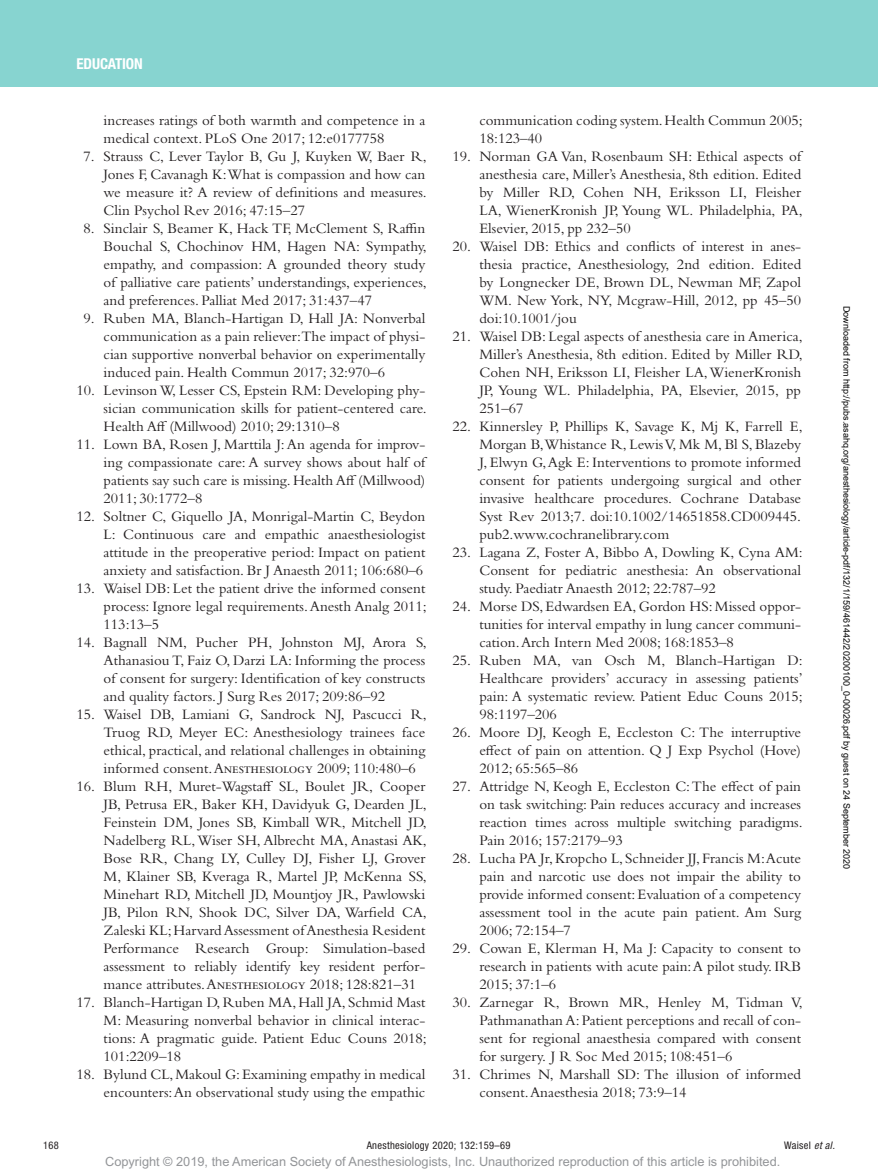
<style>
.page{position:relative;width:878px;height:1175px;background:#fff}
.page>*{position:absolute;margin:0;border:0;box-sizing:border-box;transform-origin:0 0}
.t1{font:15px/18px "Bembo Std";color:#231f20;text-align:justify}
.t2{font:700 condensed 15px "Helvetica Neue LT Std";letter-spacing:-.01em;color:#fff}
.t3{font:12.75px "Arial MT Std";color:#939598}
.t4{font:condensed 10.5px "Helvetica Neue LT Std";letter-spacing:.03em;color:#231f20}
.t5{font:9px "Arial";color:#000}
.s1{font-style:italic}
</style>
<div class="page">
<div style="left:0;top:0;width:878px;height:86px;background:#87d4d0"></div>
<p class="t2" style="left:77px;top:54px;width:68px">EDUCATION</p>
<p class="t1" style="left:104px;top:111px;width:323px">increases ratings of both warmth and competence in a medical context. PLoS One 2017; 12:e0177758</p>
<p class="t1" style="left:104px;top:147px;width:325px;text-indent:-20px">7. Strauss C, Lever Taylor B, Gu J, Kuyken W, Baer R, Jones F, Cavanagh K:What is compassion and how can we measure it? A review of definitions and measures.<br>Clin Psychol Rev 2016; 47:15–27</p>
<p class="t1" style="left:104px;top:219px;width:325px;text-indent:-20px">8. Sinclair S, Beamer K, Hack TF, McClement S, Raffin Bouchal S, Chochinov HM, Hagen NA: Sympathy, empathy, and compassion: A grounded theory study of palliative care patients’ understandings, experiences, and preferences. Palliat Med 2017; 31:437–47</p>
<p class="t1" style="left:104px;top:309px;width:323px;text-indent:-20px">9. Ruben MA, Blanch-Hartigan D, Hall JA: Nonverbal communication as a pain reliever:The impact of physi&shy;cian supportive nonverbal behavior on experimentally induced pain. Health Commun 2017; 32:970–6</p>
<p class="t1" style="left:104px;top:381px;width:325px;text-indent:-27px">10. Levinson W, Lesser CS, Epstein RM: Developing phy&shy;sician communication skills for patient-centered care.<br>Health Aff (Millwood) 2010; 29:1310–8</p>
<p class="t1" style="left:104px;top:435px;width:323px;text-indent:-27px">11. Lown BA, Rosen J, Marttila J: An agenda for improv&shy;ing compassionate care: A survey shows about half of patients say such care is missing. Health Aff (Millwood)<br>2011; 30:1772–8</p>
<p class="t1" style="left:104px;top:507px;width:323px;text-indent:-27px">12. Soltner C, Giquello JA, Monrigal-Martin C, Beydon L: Continuous care and empathic anaesthesiologist attitude in the preoperative period: Impact on patient anxiety and satisfaction. Br J Anaesth 2011; 106:680–6</p>
<p class="t1" style="left:104px;top:579px;width:325px;text-indent:-27px">13. Waisel DB: Let the patient drive the informed consent process: Ignore legal requirements. Anesth Analg 2011; 113:13–5</p>
<p class="t1" style="left:104px;top:633px;width:325px;text-indent:-27px">14. Bagnall NM, Pucher PH, Johnston MJ, Arora S, Athanasiou T, Faiz O, Darzi LA: Informing the process of consent for surgery: Identification of key constructs and quality factors. J Surg Res 2017; 209:86–92</p>
<p class="t1" style="left:104px;top:705px;width:325px;text-indent:-27px">15. Waisel DB, Lamiani G, Sandrock NJ, Pascucci R, Truog RD, Meyer EC: Anesthesiology trainees face ethical, practical, and relational challenges in obtaining informed consent. Anesthesiology 2009; 110:480–6</p>
<p class="t1" style="left:104px;top:777px;width:325px;text-indent:-27px">16. Blum RH, Muret-Wagstaff SL, Boulet JR, Cooper JB, Petrusa ER, Baker KH, Davidyuk G, Dearden JL, Feinstein DM, Jones SB, Kimball WR, Mitchell JD, Nadelberg RL, Wiser SH, Albrecht MA, Anastasi AK, Bose RR, Chang LY, Culley DJ, Fisher LJ, Grover M, Klainer SB, Kveraga R, Martel JP, McKenna SS, Minehart RD, Mitchell JD, Mountjoy JR, Pawlowski JB, Pilon RN, Shook DC, Silver DA, Warfield CA, Zaleski KL; Harvard Assessment of Anesthesia Resident Performance Research Group: Simulation-based assessment to reliably identify key resident perfor&shy;mance attributes. Anesthesiology 2018; 128:821–31</p>
<p class="t1" style="left:104px;top:993px;width:325px;text-indent:-27px">17. Blanch-Hartigan D, Ruben MA, Hall JA, Schmid Mast M: Measuring nonverbal behavior in clinical interac&shy;tions: A pragmatic guide. Patient Educ Couns 2018; 101:2209–18</p>
<p class="t1" style="left:77px;top:1065px;width:350px;text-align:right">18. Bylund CL, Makoul G: Examining empathy in medical encounters: An observational study using the empathic</p>
<p class="t1" style="left:479px;top:111px;width:325px">communication coding system. Health Commun 2005;<br>18:123–40</p>
<p class="t1" style="left:479px;top:147px;width:325px;text-indent:-27px">19. Norman GA Van, Rosenbaum SH: Ethical aspects of anesthesia care, Miller’s Anesthesia, 8th edition. Edited by Miller RD, Cohen NH, Eriksson LI, Fleisher LA, WienerKronish JP, Young WL. Philadelphia, PA, Elsevier, 2015, pp 232–50</p>
<p class="t1" style="left:479px;top:237px;width:323px;text-indent:-27px">20. Waisel DB: Ethics and conflicts of interest in anes&shy;thesia practice, Anesthesiology, 2nd edition. Edited by Longnecker DE, Brown DL, Newman MF, Zapol WM. New York, NY, Mcgraw-Hill, 2012, pp 45–50 doi:10.1001/jou</p>
<p class="t1" style="left:479px;top:327px;width:325px;text-indent:-27px">21. Waisel DB: Legal aspects of anesthesia care in America, Miller’s Anesthesia, 8th edition. Edited by Miller RD, Cohen NH, Eriksson LI, Fleisher LA, WienerKronish JP, Young WL. Philadelphia, PA, Elsevier, 2015, pp 251–67</p>
<p class="t1" style="left:479px;top:417px;width:325px;text-indent:-27px">22. Kinnersley P, Phillips K, Savage K, Mj K, Farrell E, Morgan B,Whistance R, Lewis V, Mk M, Bl S, Blazeby J, Elwyn G, Agk E: Interventions to promote informed consent for patients undergoing surgical and other invasive healthcare procedures. Cochrane Database Syst Rev 2013;7. doi:10.1002/14651858.CD009445. pub2.www.cochranelibrary.com</p>
<p class="t1" style="left:479px;top:543px;width:325px;text-indent:-27px">23. Lagana Z, Foster A, Bibbo A, Dowling K, Cyna AM:<br>Consent for pediatric anesthesia: An observational study. Paediatr Anaesth 2012; 22:787–92</p>
<p class="t1" style="left:479px;top:597px;width:323px;text-indent:-27px">24. Morse DS, Edwardsen EA, Gordon HS: Missed oppor&shy;tunities for interval empathy in lung cancer communi&shy;cation. Arch Intern Med 2008; 168:1853–8</p>
<p class="t1" style="left:479px;top:651px;width:325px;text-indent:-27px">25. Ruben MA, van Osch M, Blanch-Hartigan D:<br>Healthcare providers’ accuracy in assessing patients’ pain: A systematic review. Patient Educ Couns 2015; 98:1197–206</p>
<p class="t1" style="left:479px;top:723px;width:323px;text-indent:-27px">26. Moore DJ, Keogh E, Eccleston C: The interruptive effect of pain on attention. Q J Exp Psychol (Hove)<br>2012; 65:565–86</p>
<p class="t1" style="left:479px;top:777px;width:325px;text-indent:-27px">27. Attridge N, Keogh E, Eccleston C: The effect of pain on task switching: Pain reduces accuracy and increases reaction times across multiple switching paradigms.<br>Pain 2016; 157:2179–93</p>
<p class="t1" style="left:479px;top:849px;width:323px;text-indent:-27px">28. Lucha PA Jr, Kropcho L, Schneider JJ, Francis M:Acute pain and narcotic use does not impair the ability to provide informed consent: Evaluation of a competency assessment tool in the acute pain patient. Am Surg 2006; 72:154–7</p>
<p class="t1" style="left:479px;top:939px;width:323px;text-indent:-27px">29. Cowan E, Klerman H, Ma J: Capacity to consent to research in patients with acute pain: A pilot study. IRB 2015; 37:1–6</p>
<p class="t1" style="left:479px;top:993px;width:325px;text-indent:-27px">30. Zarnegar R, Brown MR, Henley M, Tidman V, Pathmanathan A: Patient perceptions and recall of con&shy;sent for regional anaesthesia compared with consent for surgery. J R Soc Med 2015; 108:451–6</p>
<p class="t1" style="left:479px;top:1065px;width:323px;text-indent:-27px">31. Chrimes N, Marshall SD: The illusion of informed consent. Anaesthesia 2018; 73:9–14</p>
<p class="t5" style="left:850px;top:306px;width:565px;rotate:90deg">Downloaded from http://pubs.asahq.org/anesthesiology/article-pdf/132/1/159/461442/20200100_0-00026.pdf by guest on 24 September 2020</p>
<p class="t4" style="left:43px;top:1139px;width:17px">168</p>
<p class="t4" style="left:367px;top:1139px;width:145px">Anesthesiology 2020; 132:159–69</p>
<p class="t4" style="left:784px;top:1139px;width:52px">Waisel <span class="s1">et al.</span></p>
<p class="t3" style="left:105px;top:1154px;width:676px">Copyright © 2019, the American Society of Anesthesiologists, Inc. Unauthorized reproduction of this article is prohibited.</p>
</div>
